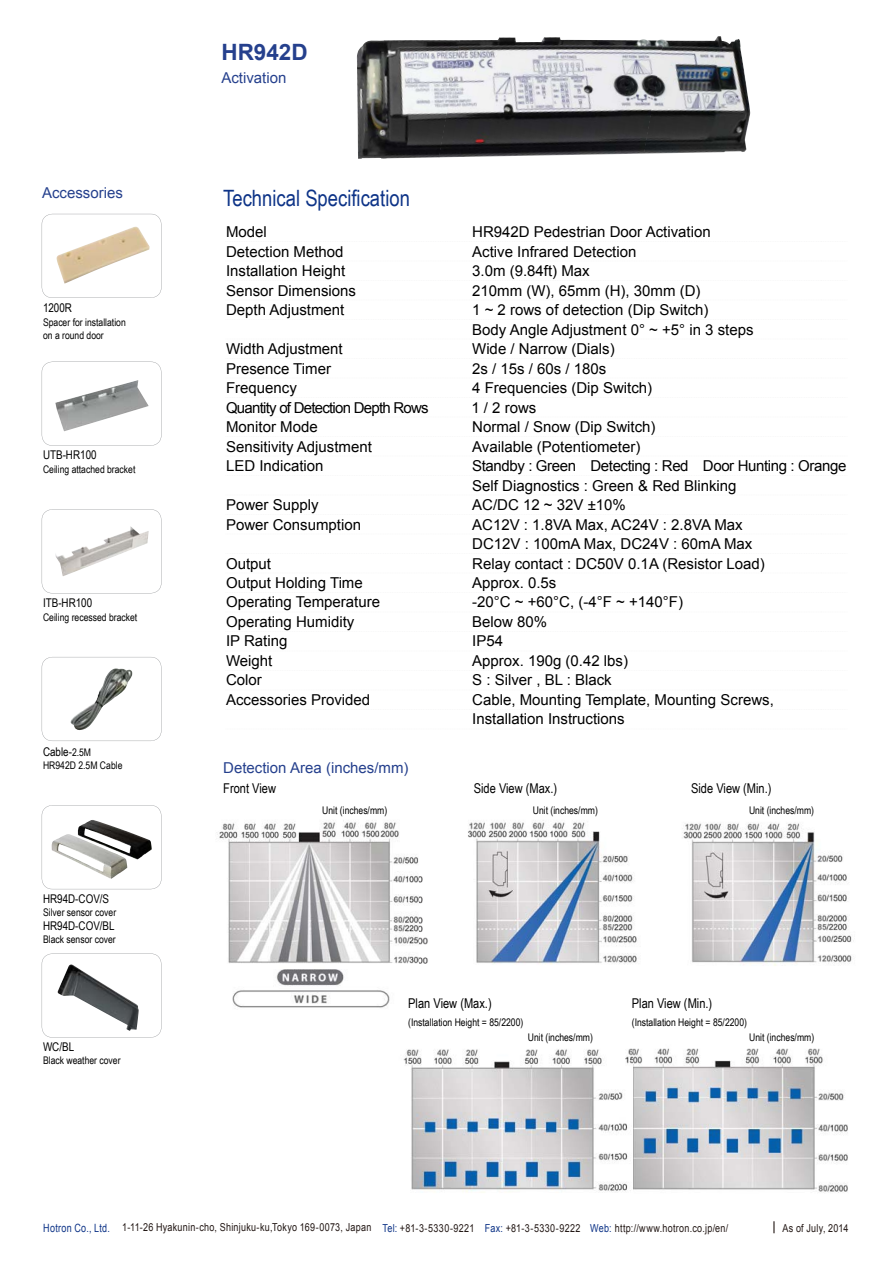
<style>
.page{position:relative;width:893px;height:1263px;background:#fff}
.page>*{position:absolute;margin:0;border:0;box-sizing:border-box;transform-origin:0 0}
.t1{font:22.5px "Arial Narrow";color:#0d3387}
.t2{font:700 22.5px "Arial";color:#25408d}
.t3{font:15px/19.5px "Arial";color:#000}
.t4{font:15px/19.5px "Arial";letter-spacing:-.025em;color:#000}
.t5{font:15px "Arial";color:#25408d}
.t6{font:15px "Arial";letter-spacing:-.05em;color:#000}
.t7{font:13.5px "Arial Narrow";color:#000}
.t8{font:12px "Arial Narrow";color:#000}
.t9{font:10.95px "Arial";letter-spacing:.03em;color:#231815;scale:.82 1}
.t10{font:10.5px/13.5px "Arial Narrow";color:#000}
.t11{font:9px "Helvetica Neue LT Std Cn 90 ms RKSJ H";color:#231f20}
.s1{font-size:10.5px}
.s2{font-size:11.4px;color:#0d3387}
.s3{color:#0d3387}
</style>
<div class="page">
<img style="left:460px;top:37px;width:183px;height:120px">
<img style="left:643px;top:36px;width:107px;height:118px">
<img style="left:357px;top:40px;width:103px;height:119px">
<img style="left:468px;top:820px;width:169px;height:145px">
<img style="left:216px;top:820px;width:203px;height:188px">
<img style="left:419px;top:876px;width:9px;height:88px">
<img style="left:632px;top:1048px;width:216px;height:145px">
<img style="left:403px;top:1049px;width:217px;height:144px">
<img style="left:620px;top:1048px;width:12px;height:143px">
<img style="left:683px;top:823px;width:169px;height:143px">
<svg style="left:42px;top:214px;width:119px;height:84px"></svg>
<svg style="left:42px;top:362px;width:119px;height:84px"></svg>
<svg style="left:42px;top:509px;width:119px;height:84px"></svg>
<svg style="left:42px;top:657px;width:119px;height:84px"></svg>
<svg style="left:42px;top:805px;width:119px;height:84px"></svg>
<svg style="left:42px;top:953px;width:119px;height:85px"></svg>
<svg style="left:773px;top:1221px;width:1px;height:12px"></svg>
<p class="t5" style="left:42px;top:183px;width:82px">Accessories</p>
<p class="t8" style="left:43px;top:299px;width:30px">1200R</p>
<p class="t10" style="left:43px;top:315px;width:84px">Spacer for installation on a round door</p>
<p class="t8" style="left:43px;top:446px;width:55px">UTB-HR100</p>
<p class="t10" style="left:43px;top:462px;width:94px">Ceiling attached bracket</p>
<p class="t8" style="left:43px;top:594px;width:51px">ITB-HR100</p>
<p class="t10" style="left:43px;top:610px;width:96px">Ceiling recessed bracket</p>
<p class="t8" style="left:43px;top:743px;width:50px">Cable-<span class="s1">2.5M</span></p>
<p class="t10" style="left:43px;top:758px;width:81px">HR942D 2.5M Cable</p>
<p class="t8" style="left:43px;top:890px;width:68px">HR94D-COV/S</p>
<p class="t10" style="left:43px;top:905px;width:75px">Silver sensor cover</p>
<p class="t8" style="left:43px;top:917px;width:73px">HR94D-COV/BL</p>
<p class="t10" style="left:43px;top:932px;width:74px">Black sensor cover</p>
<p class="t8" style="left:43px;top:1038px;width:33px">WC/BL</p>
<p class="t10" style="left:43px;top:1053px;width:79px">Black weather cover</p>
<h1 class="t2" style="left:221px;top:38px;width:88px">HR942D</h1>
<p class="t5" style="left:221px;top:68px;width:67px">Activation</p>
<h1 class="t1" style="left:223px;top:181px;width:188px">Technical Specification</h1>
<p class="t3" style="left:226px;top:222px;width:42px">Model</p>
<p class="t3" style="left:472px;top:222px;width:240px">HR942D Pedestrian Door Activation</p>
<p class="t3" style="left:226px;top:242px;width:119px">Detection Method</p>
<p class="t3" style="left:472px;top:242px;width:166px">Active Infrared Detection</p>
<p class="t3" style="left:226px;top:261px;width:121px">Installation Height</p>
<p class="t3" style="left:472px;top:261px;width:119px">3.0m (9.84ft) Max</p>
<p class="t3" style="left:226px;top:281px;width:132px">Sensor Dimensions</p>
<p class="t3" style="left:472px;top:281px;width:230px">210mm (W), 65mm (H), 30mm (D)</p>
<p class="t3" style="left:226px;top:300px;width:120px">Depth Adjustment</p>
<p class="t3" style="left:472px;top:300px;width:283px">1 ~ 2 rows of detection (Dip Switch)<br>Body Angle Adjustment 0° ~ +5° in 3 steps</p>
<p class="t3" style="left:226px;top:339px;width:118px">Width Adjustment</p>
<p class="t3" style="left:472px;top:339px;width:144px">Wide / Narrow (Dials)</p>
<p class="t3" style="left:226px;top:359px;width:107px">Presence Timer</p>
<p class="t3" style="left:472px;top:359px;width:136px">2s / 15s / 60s / 180s</p>
<p class="t3" style="left:226px;top:378px;width:72px">Frequency</p>
<p class="t3" style="left:472px;top:378px;width:182px">4 Frequencies (Dip Switch)</p>
<p class="t6" style="left:226px;top:397px;width:204px">Quantity of Detection Depth Rows</p>
<p class="t3" style="left:471px;top:398px;width:67px">1 / 2 rows</p>
<p class="t3" style="left:226px;top:417px;width:93px">Monitor Mode</p>
<p class="t3" style="left:472px;top:417px;width:185px">Normal / Snow (Dip Switch)</p>
<p class="t3" style="left:226px;top:437px;width:147px">Sensitivity Adjustment</p>
<p class="t3" style="left:472px;top:437px;width:170px">Available (Potentiometer)</p>
<p class="t3" style="left:226px;top:456px;width:99px">LED Indication</p>
<p class="t4" style="left:472px;top:456px;width:376px">Standby : Green Detecting : Red Door Hunting : Orange<br>Self Diagnostics : Green &amp; Red Blinking</p>
<p class="t3" style="left:226px;top:495px;width:94px">Power Supply</p>
<p class="t3" style="left:472px;top:495px;width:155px">AC/DC 12 ~ 32V ±10%</p>
<p class="t3" style="left:226px;top:515px;width:137px">Power Consumption</p>
<p class="t3" style="left:472px;top:515px;width:282px">AC12V : 1.8VA Max, AC24V : 2.8VA Max<br>DC12V : 100mA Max, DC24V : 60mA Max</p>
<p class="t3" style="left:226px;top:554px;width:47px">Output</p>
<p class="t3" style="left:472px;top:554px;width:294px">Relay contact : DC50V 0.1A (Resistor Load)</p>
<p class="t3" style="left:226px;top:573px;width:138px">Output Holding Time</p>
<p class="t3" style="left:472px;top:573px;width:86px">Approx. 0.5s</p>
<p class="t3" style="left:226px;top:593px;width:155px">Operating Temperature</p>
<p class="t3" style="left:472px;top:593px;width:212px">-20°C ~ +60°C, (-4°F ~ +140°F)</p>
<p class="t3" style="left:226px;top:612px;width:130px">Operating Humidity</p>
<p class="t3" style="left:472px;top:612px;width:77px">Below 80%</p>
<p class="t3" style="left:226px;top:632px;width:63px">IP Rating</p>
<p class="t3" style="left:472px;top:632px;width:32px">IP54</p>
<p class="t3" style="left:226px;top:651px;width:48px">Weight</p>
<p class="t3" style="left:472px;top:651px;width:157px">Approx. 190g (0.42 lbs)</p>
<p class="t3" style="left:226px;top:671px;width:37px">Color</p>
<p class="t3" style="left:472px;top:671px;width:141px">S : Silver , BL : Black</p>
<p class="t3" style="left:226px;top:690px;width:146px">Accessories Provided</p>
<p class="t3" style="left:472px;top:690px;width:303px">Cable, Mounting Template, Mounting Screws,<br>Installation Instructions</p>
<p class="t5" style="left:223px;top:758px;width:187px">Detection Area (inches/mm)</p>
<p class="t7" style="left:223px;top:778px;width:54px">Front View</p>
<p class="t7" style="left:473px;top:778px;width:85px">Side View (Max.)</p>
<p class="t7" style="left:691px;top:778px;width:82px">Side View (Min.)</p>
<p class="t10" style="left:322px;top:803px;width:67px">Unit (inches/mm)</p>
<p class="t10" style="left:533px;top:803px;width:67px">Unit (inches/mm)</p>
<p class="t10" style="left:749px;top:803px;width:67px">Unit (inches/mm)</p>
<p class="t11" style="left:758px;top:807px;width:6px">)</p>
<p class="t7" style="left:408px;top:994px;width:85px">Plan View (Max.)</p>
<p class="t7" style="left:632px;top:994px;width:82px">Plan View (Min.)</p>
<p class="t10" style="left:408px;top:1016px;width:117px">(Installation Height = 85/2200)</p>
<p class="t10" style="left:632px;top:1016px;width:117px">(Installation Height = 85/2200)</p>
<p class="t10" style="left:528px;top:1031px;width:67px">Unit (inches/mm)</p>
<p class="t10" style="left:749px;top:1031px;width:67px">Unit (inches/mm)</p>
<p class="t9" style="left:43px;top:1221px;width:837px"><span class="s2">Hotron Co., Ltd.</span> 1-11-26 Hyakunin-cho, Shinjuku-ku,Tokyo 169-0073, Japan <span class="s3">Tel:</span> +81-3-5330-9221 <span class="s3">Fax:</span> +81-3-5330-9222 <span class="s3">Web:</span> http://www.hotron.co.jp/en/</p>
<p class="t9" style="left:782px;top:1221px;width:82px">As of July, 2014</p>
</div>
